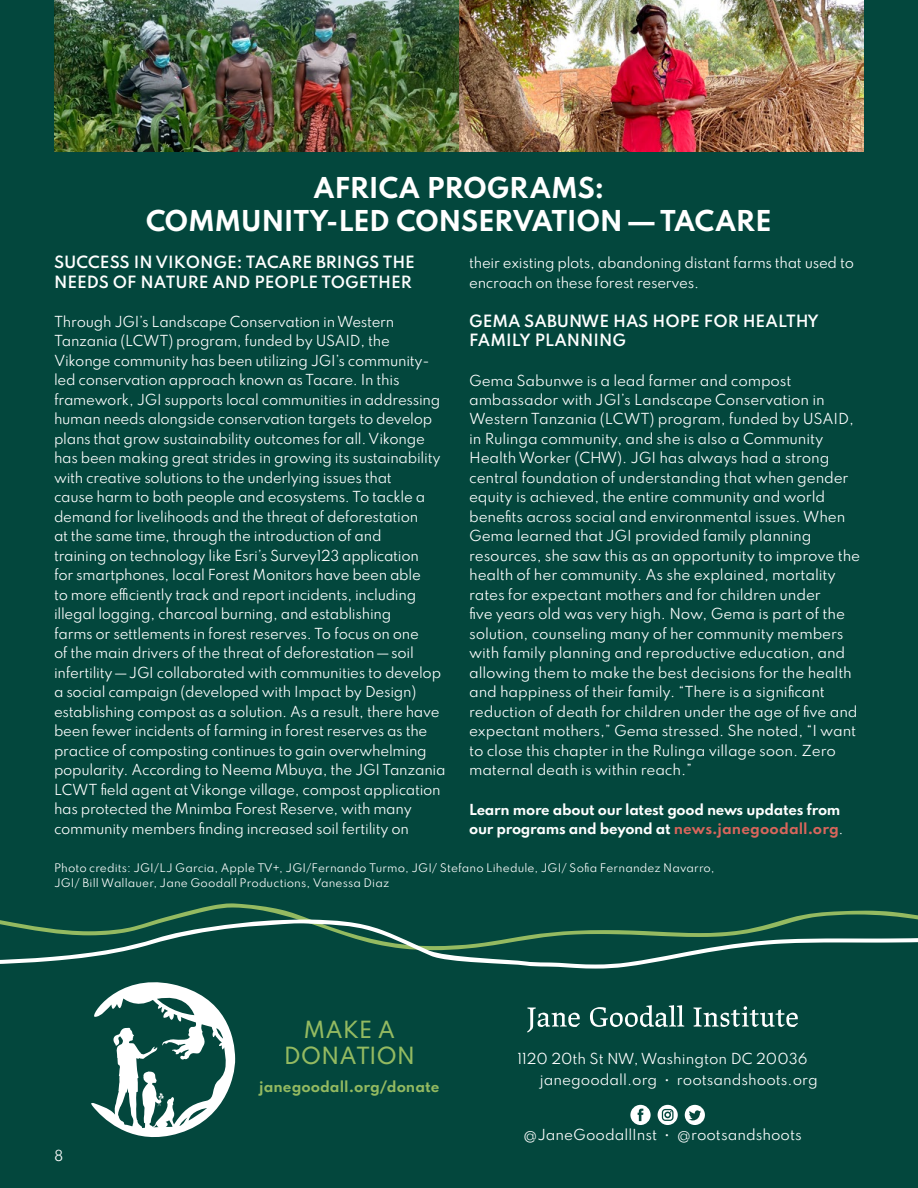
<style>
.page{position:relative;width:918px;height:1188px;background:#03473d}
.page>*{position:absolute;margin:0;border:0;box-sizing:border-box;transform-origin:0 0}
.t1{font:700 25.5px/33px "Spartan";letter-spacing:-.015em;color:#fff;text-align:center}
.t2{font:500 21px/25.5px "Spartan";letter-spacing:-.005em;color:#94ba61;text-align:center}
.t3{font:600 15px/19.5px "Spartan";color:#fff}
.t4{font:13.5px/19.5px "Spartan";letter-spacing:-.02em;color:#fff}
.t5{font:13.5px/21px "Spartan";color:#fff}
.t6{font:700 13.5px/19.5px "Spartan";letter-spacing:-.02em;color:#fff}
.t7{font:700 13.5px "Spartan";color:#94ba61}
.t8{font:10.5px/15px "Spartan";letter-spacing:.01em;color:#fff}
.s1{color:#d9665c}
.s2{font-weight:400}
</style>
<div class="page">
<svg style="left:156px;top:903px;width:762px;height:17px"></svg>
<svg style="left:0;top:920px;width:918px;height:49px"></svg>
<svg style="left:630px;top:1105px;width:21px;height:20px"></svg>
<svg style="left:658px;top:1105px;width:20px;height:20px"></svg>
<svg style="left:685px;top:1105px;width:20px;height:20px"></svg>
<svg style="left:527px;top:1007px;width:53px;height:26px"></svg>
<svg style="left:590px;top:1005px;width:94px;height:22px"></svg>
<svg style="left:694px;top:1006px;width:104px;height:21px"></svg>
<svg style="left:91px;top:982px;width:144px;height:156px"></svg>
<img style="left:54px;top:0;width:810px;height:152px">
<h1 class="t1" style="left:146px;top:170px;width:627px">AFRICA PROGRAMS:<br>COMMUNITY-LED CONSERVATION—TACARE</h1>
<p class="t3" style="left:54px;top:252px;width:363px">SUCCESS IN VIKONGE: TACARE BRINGS THE<br>NEEDS OF NATURE AND PEOPLE TOGETHER</p>
<p class="t4" style="left:54px;top:311px;width:393px">Through JGI’s Landscape Conservation in Western Tanzania (LCWT) program, funded by USAID, the Vikonge community has been utilizing JGI’s community&shy;led conservation approach known as Tacare. In this framework, JGI supports local communities in addressing human needs alongside conservation targets to develop plans that grow sustainability outcomes for all. Vikonge has been making great strides in growing its sustainability with creative solutions to the underlying issues that<br>cause harm to both people and ecosystems. To tackle a demand for livelihoods and the threat of deforestation<br>at the same time, through the introduction of and<br>training on technology like Esri’s Survey123 application<br>for smartphones, local Forest Monitors have been able<br>to more efficiently track and report incidents, including illegal logging, charcoal burning, and establishing<br>farms or settlements in forest reserves. To focus on one<br>of the main drivers of the threat of deforestation—soil infertility—JGI collaborated with communities to develop a social campaign (developed with Impact by Design) establishing compost as a solution. As a result, there have been fewer incidents of farming in forest reserves as the practice of composting continues to gain overwhelming popularity. According to Neema Mbuya, the JGI Tanzania LCWT field agent at Vikonge village, compost application has protected the Mnimba Forest Reserve, with many community members finding increased soil fertility on</p>
<p class="t4" style="left:469px;top:253px;width:386px">their existing plots, abandoning distant farms that used to encroach on these forest reserves.</p>
<p class="t3" style="left:469px;top:311px;width:351px">GEMA SABUNWE HAS HOPE FOR HEALTHY<br>FAMILY PLANNING</p>
<p class="t4" style="left:469px;top:370px;width:393px">Gema Sabunwe is a lead farmer and compost ambassador with JGI’s Landscape Conservation in Western Tanzania (LCWT) program, funded by USAID, in Rulinga community, and she is also a Community Health Worker (CHW). JGI has always had a strong central foundation of understanding that when gender equity is achieved, the entire community and world benefits across social and environmental issues. When Gema learned that JGI provided family planning resources, she saw this as an opportunity to improve the health of her community. As she explained, mortality rates for expectant mothers and for children under<br>five years old was very high. Now, Gema is part of the solution, counseling many of her community members with family planning and reproductive education, and allowing them to make the best decisions for the health and happiness of their family. “There is a significant reduction of death for children under the age of five and expectant mothers,” Gema stressed. She noted, “I want to close this chapter in the Rulinga village soon. Zero maternal death is within reach.”</p>
<p class="t6" style="left:469px;top:799px;width:376px">Learn more about our latest good news updates from our programs and beyond at <span class="s1">news.janegoodall.org</span><span class="s2">.</span></p>
<p class="t8" style="left:54px;top:860px;width:662px">Photo credits: JGI/LJ Garcia, Apple TV+, JGI/Fernando Turmo, JGI/ Stefano Lihedule, JGI/ Sofia Fernandez Navarro,<br>JGI/ Bill Wallauer, Jane Goodall Productions, Vanessa Diaz</p>
<p class="t4" style="left:54px;top:1145px;width:11px">8</p>
<h2 class="t2" style="left:284px;top:1017px;width:133px">MAKE A<br>DONATION</h2>
<p class="t7" style="left:259px;top:1076px;width:182px">janegoodall.org/donate</p>
<p class="t5" style="left:540px;top:1047px;width:279px;text-indent:-23px">1120 20th St NW, Washington DC 20036 janegoodall.org • rootsandshoots.org</p>
<p class="t5" style="left:523px;top:1124px;width:280px">@JaneGoodallInst • @rootsandshoots</p>
</div>
